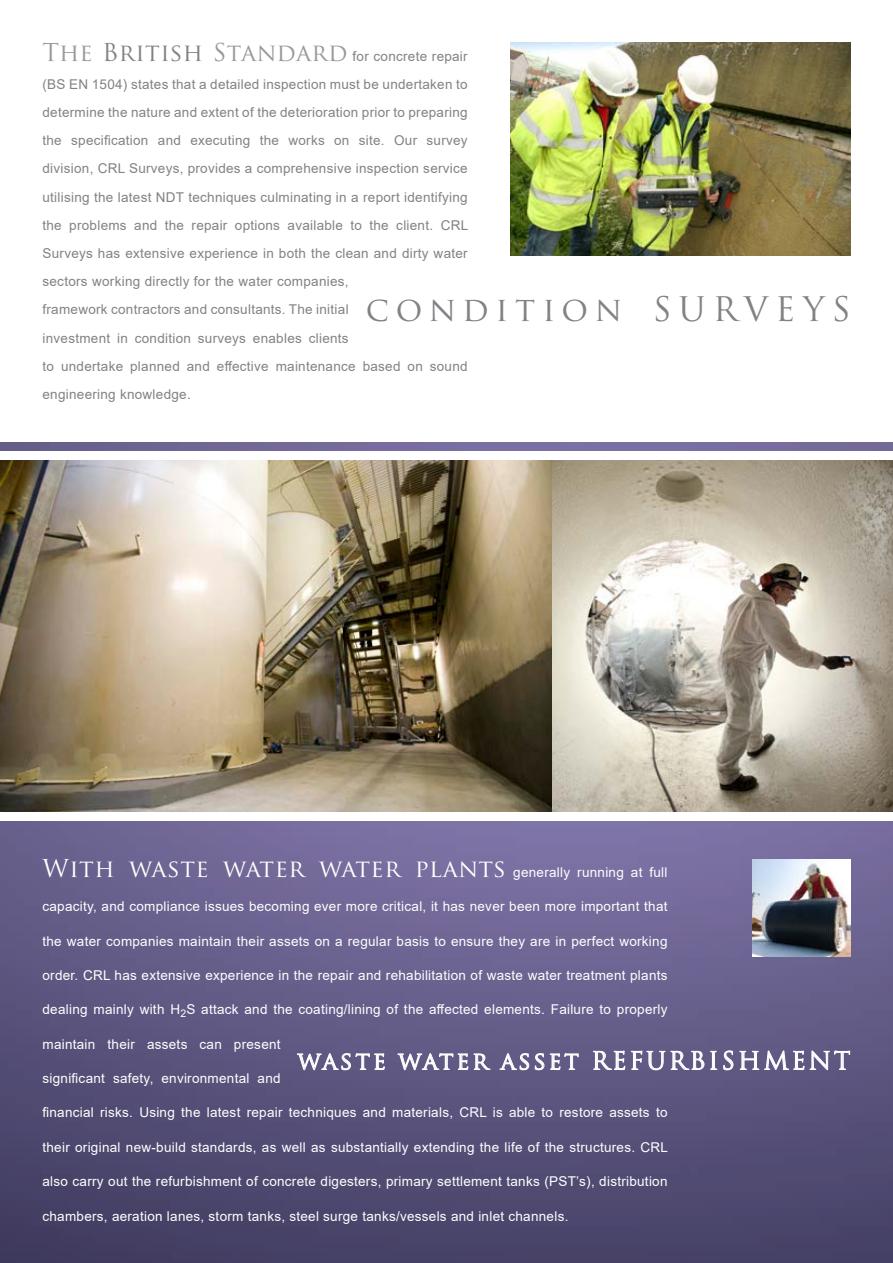
<style>
.page{position:relative;width:893px;height:1263px;background:#fff}
.page>*{position:absolute;margin:0;border:0;box-sizing:border-box;transform-origin:0 0}
.t1{font:33px "Trajan Pro";letter-spacing:.205em;color:#808285}
.t2{font:24px "Trajan Pro";letter-spacing:.02em;color:#fff}
.t3{font:24px "Trajan Pro";letter-spacing:.11em;color:#fff}
.t4{font:13.5px "Arial";letter-spacing:.02em;color:#fff}
.t5{font:13.5px/28.2px "Arial";letter-spacing:.02em;color:#808285}
.s1{font-family:"Trajan Pro";font-size:24px;color:#97999c}
.s2{font-family:"Trajan Pro";font-size:24px}
.s3{font-family:"Arial";font-size:13.5px}
</style>
<div class="page">
<img style="left:0;top:442px;width:893px;height:821px">
<img style="left:1px;top:459px;width:552px;height:353px">
<img style="left:553px;top:459px;width:340px;height:353px">
<img style="left:0;top:455px;width:1px;height:361px">
<div style="left:0;top:812px;width:893px;height:9px;background:#fff"></div>
<div style="left:0;top:451px;width:893px;height:8px;background:#fff"></div>
<img style="left:510px;top:43px;width:340px;height:212px">
<svg style="left:297px;top:1053px;width:88px;height:17px"></svg>
<svg style="left:397px;top:1053px;width:94px;height:17px"></svg>
<svg style="left:499px;top:1053px;width:80px;height:17px"></svg>
<svg style="left:593px;top:1050px;width:32px;height:20px"></svg>
<svg style="left:631px;top:1050px;width:86px;height:20px"></svg>
<svg style="left:723px;top:1050px;width:127px;height:20px"></svg>
<img style="left:753px;top:859px;width:97px;height:98px">
<p class="t5" style="left:43px;top:42px;width:427px"><span class="s1">The</span> <span class="s2">British</span> <span class="s1">Standard</span> for concrete repair (BS EN 1504) states that a detailed inspection must be undertaken to determine the nature and extent of the deterioration prior to preparing the specification and executing the works on site. Our survey division, CRL Surveys, provides a comprehensive inspection service utilising the latest NDT techniques culminating in a report identifying the problems and the repair options available to the client. CRL Surveys has extensive experience in both the clean and dirty water sectors working directly for the water companies,<br>framework contractors and consultants. The initial<br>investment in condition surveys enables clients<br>to undertake planned and effective maintenance based on sound engineering knowledge.</p>
<p class="t1" style="left:366px;top:288px;width:486px">condition SURVEYS</p>
<p class="t2" style="left:43px;top:853px;width:627px">With waste water water plants <span class="s3">generally running at full</span></p>
<p class="t4" style="left:43px;top:897px;width:626px">capacity, and compliance issues becoming ever more critical, it has never been more important that</p>
<p class="t4" style="left:43px;top:932px;width:626px">the water companies maintain their assets on a regular basis to ensure they are in perfect working</p>
<p class="t4" style="left:43px;top:966px;width:626px">order. CRL has extensive experience in the repair and rehabilitation of waste water treatment plants</p>
<p class="t4" style="left:43px;top:1000px;width:626px">dealing mainly with H<sub>2</sub>S attack and the coating/lining of the affected elements. Failure to properly</p>
<p class="t4" style="left:43px;top:1035px;width:240px">maintain their assets can present</p>
<p class="t4" style="left:43px;top:1069px;width:240px">significant safety, environmental and</p>
<p class="t4" style="left:43px;top:1103px;width:626px">financial risks. Using the latest repair techniques and materials, CRL is able to restore assets to</p>
<p class="t4" style="left:43px;top:1138px;width:627px">their original new-build standards, as well as substantially extending the life of the structures. CRL</p>
<p class="t4" style="left:43px;top:1172px;width:626px">also carry out the refurbishment of concrete digesters, primary settlement tanks (PST’s), distribution</p>
<p class="t4" style="left:43px;top:1206px;width:527px">chambers, aeration lanes, storm tanks, steel surge tanks/vessels and inlet channels.</p>
<p class="t3" style="left:298px;top:1045px;width:554px">waste water asset REFURBISHMENT</p>
</div>
